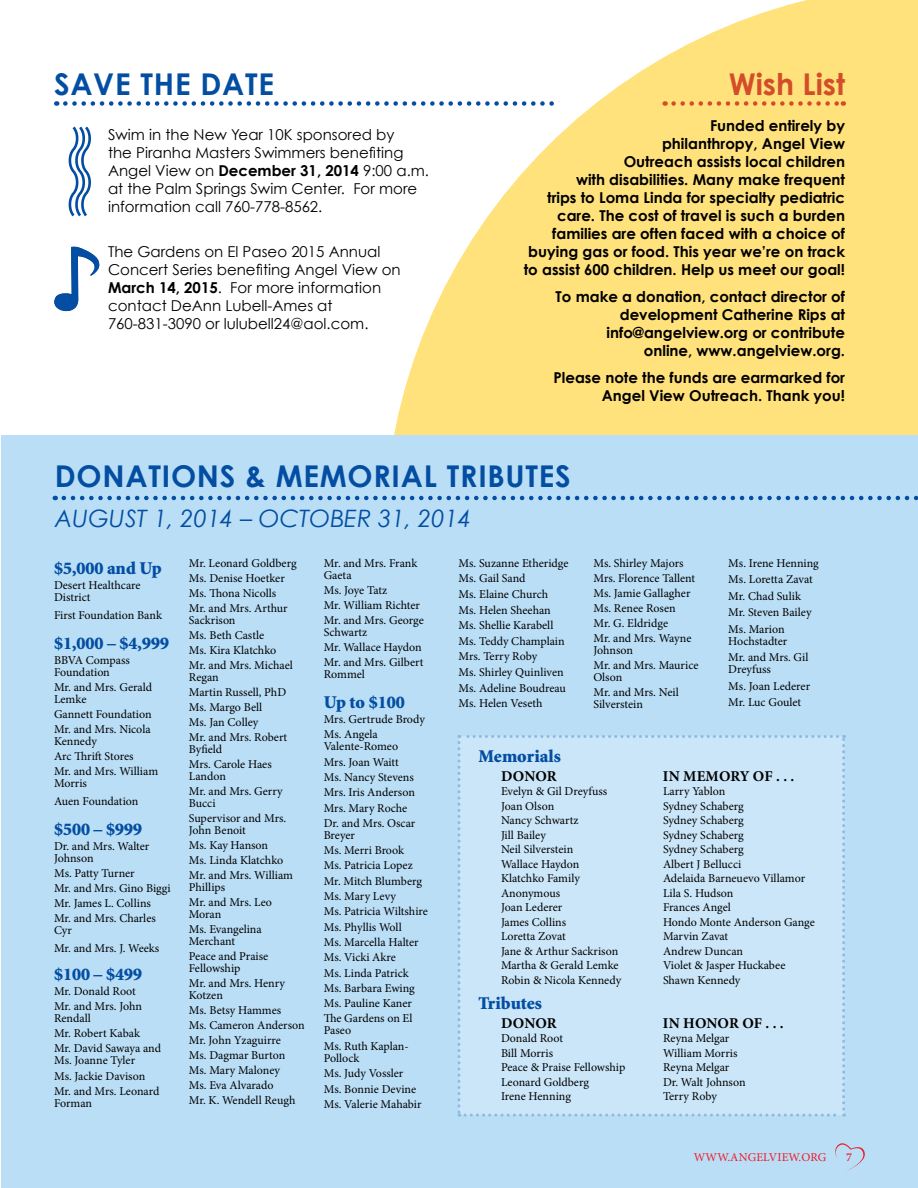
<style>
.page{position:relative;width:918px;height:1188px;background:#fff}
.page>*{position:absolute;margin:0;border:0;box-sizing:border-box;transform-origin:0 0}
.t1{font:700 30px "Century Gothic";letter-spacing:.025em;color:#034ea2}
.t2{font:700 30px "Century Gothic";color:#d34d2a}
.t3{font:italic 24px "Century Gothic";color:#034ea2}
.t4{font:900 18px "Minion";color:#034ea2}
.t5{font:700 15px/18px "Century Gothic";color:#000;text-align:right}
.t6{font:15px/18px "Century Gothic";color:#000}
.t7{font:700 15px "Minion Pro";color:#000}
.t8{font:12px/15px "Minion Pro";letter-spacing:-.005em;color:#000}
.t9{font:12px "Minion Pro";letter-spacing:.01em;color:#ed1c29}
.t10{font:600 12px "Minion Pro";color:#ed1c29}
.s1{font-weight:700}
</style>
<div class="page">
<svg style="left:65px;top:101px;width:278px;height:5px"></svg>
<svg style="left:347px;top:0;width:571px;height:435px"></svg>
<div style="left:2px;top:435px;width:916px;height:753px;background:#badef6"></div>
<div style="left:458px;top:735px;width:387px;height:382px;background:#cbe6f8"></div>
<svg style="left:674px;top:101px;width:170px;height:5px"></svg>
<svg style="left:64px;top:496px;width:854px;height:4px"></svg>
<svg style="left:54px;top:247px;width:46px;height:64px"></svg>
<svg style="left:68px;top:126px;width:23px;height:91px"></svg>
<svg style="left:835px;top:1143px;width:30px;height:28px"></svg>
<h1 class="t1" style="left:54px;top:66px;width:222px">SAVE THE DATE</h1>
<p class="t6" style="left:108px;top:126px;width:323px">Swim in the New Year 10K sponsored by<br>the Piranha Masters Swimmers benefiting Angel View on <span class="s1">December 31, 2014</span> 9:00 a.m. at the Palm Springs Swim Center. For more information call 760-778-8562.</p>
<p class="t6" style="left:108px;top:243px;width:294px">The Gardens on El Paseo 2015 Annual Concert Series benefiting Angel View on <span class="s1">March 14, 2015</span>. For more information contact DeAnn Lubell-Ames at 760-831-3090 or lulubell24@aol.com.</p>
<h1 class="t2" style="left:729px;top:66px;width:118px">Wish List</h1>
<p class="t5" style="left:524px;top:117px;width:323px">Funded entirely by<br>philanthropy, Angel View<br>Outreach assists local children<br>with disabilities. Many make frequent<br>trips to Loma Linda for specialty pediatric care. The cost of travel is such a burden families are often faced with a choice of buying gas or food. This year we’re on track to assist 600 children. Help us meet our goal!</p>
<p class="t5" style="left:556px;top:288px;width:291px">To make a donation, contact director of development Catherine Rips at info@angelview.org or contribute online, www.angelview.org.</p>
<p class="t5" style="left:553px;top:369px;width:293px">Please note the funds are earmarked for<br>Angel View Outreach. Thank you!</p>
<h1 class="t1" style="left:55px;top:457px;width:517px">DONATIONS &amp; MEMORIAL TRIBUTES</h1>
<h2 class="t3" style="left:55px;top:504px;width:418px">AUGUST 1, 2014 – OCTOBER 31, 2014</h2>
<h3 class="t4" style="left:54px;top:559px;width:109px">$5,000 and Up</h3>
<p class="t8" style="left:54px;top:579px;width:88px;line-height:12px">Desert Healthcare<br>District</p>
<p class="t8" style="left:54px;top:608px;width:109px">First Foundation Bank</p>
<h3 class="t4" style="left:54px;top:634px;width:117px">$1,000 – $4,999</h3>
<p class="t8" style="left:54px;top:654px;width:77px;line-height:12px">BBVA Compass<br>Foundation</p>
<p class="t8" style="left:54px;top:681px;width:100px;line-height:12px">Mr. and Mrs. Gerald<br>Lemke</p>
<p class="t8" style="left:54px;top:707px;width:99px">Gannett Foundation<br>Mr. and Mrs. Nicola</p>
<p class="t8" style="left:54px;top:734px;width:106px">Kennedy<br>Arc Thrift Stores<br>Mr. and Mrs. William</p>
<p class="t8" style="left:54px;top:774px;width:86px;line-height:18px">Morris<br>Auen Foundation</p>
<h3 class="t4" style="left:54px;top:820px;width:90px">$500 – $999</h3>
<p class="t8" style="left:54px;top:840px;width:97px;line-height:12px">Dr. and Mrs. Walter<br>Johnson</p>
<p class="t8" style="left:54px;top:866px;width:118px">Ms. Patty Turner<br>Mr. and Mrs. Gino Biggi<br>Mr. James L. Collins<br>Mr. and Mrs. Charles</p>
<p class="t8" style="left:54px;top:921px;width:107px;line-height:18px">Cyr<br>Mr. and Mrs. J. Weeks</p>
<h3 class="t4" style="left:54px;top:965px;width:90px">$100 – $499</h3>
<p class="t8" style="left:54px;top:984px;width:90px">Mr. Donald Root<br>Mr. and Mrs. John</p>
<p class="t8" style="left:54px;top:1011px;width:109px">Rendall<br>Mr. Robert Kabak<br>Mr. David Sawaya and</p>
<p class="t8" style="left:54px;top:1053px;width:107px">Ms. Joanne Tyler<br>Ms. Jackie Davison<br>Mr. and Mrs. Leonard</p>
<p class="t8" style="left:54px;top:1095px;width:40px">Forman</p>
<p class="t8" style="left:459px;top:555px;width:111px;line-height:15.6px">Ms. Suzanne Etheridge<br>Ms. Gail Sand<br>Ms. Elaine Church<br>Ms. Helen Sheehan<br>Ms. Shellie Karabell<br>Ms. Teddy Champlain<br>Mrs. Terry Roby<br>Ms. Shirley Quinliven<br>Ms. Adeline Boudreau<br>Ms. Helen Veseth</p>
<p class="t8" style="left:593px;top:555px;width:103px">Ms. Shirley Majors<br>Mrs. Florence Tallent<br>Ms. Jamie Gallagher<br>Ms. Renee Rosen<br>Mr. G. Eldridge<br>Mr. and Mrs. Wayne</p>
<p class="t8" style="left:189px;top:555px;width:109px">Mr. Leonard Goldberg<br>Ms. Denise Hoetker<br>Ms. Thona Nicolls<br>Mr. and Mrs. Arthur</p>
<p class="t8" style="left:189px;top:612px;width:105px">Sackrison<br>Ms. Beth Castle<br>Ms. Kira Klatchko<br>Mr. and Mrs. Michael</p>
<p class="t8" style="left:189px;top:669px;width:100px">Regan<br>Martin Russell, PhD<br>Ms. Margo Bell<br>Ms. Jan Colley<br>Mr. and Mrs. Robert</p>
<p class="t8" style="left:189px;top:741px;width:84px">Byfield<br>Mrs. Carole Haes</p>
<p class="t8" style="left:189px;top:768px;width:95px">Landon<br>Mr. and Mrs. Gerry</p>
<p class="t8" style="left:189px;top:795px;width:99px">Bucci<br>Supervisor and Mrs.</p>
<p class="t8" style="left:189px;top:822px;width:106px">John Benoit<br>Ms. Kay Hanson<br>Ms. Linda Klatchko<br>Mr. and Mrs. William</p>
<p class="t8" style="left:189px;top:879px;width:85px">Phillips<br>Mr. and Mrs. Leo</p>
<p class="t8" style="left:189px;top:906px;width:74px">Moran<br>Ms. Evangelina</p>
<p class="t8" style="left:189px;top:933px;width:81px">Merchant<br>Peace and Praise</p>
<p class="t8" style="left:189px;top:960px;width:98px">Fellowship<br>Mr. and Mrs. Henry</p>
<p class="t8" style="left:189px;top:987px;width:117px">Kotzen<br>Ms. Betsy Hammes<br>Ms. Cameron Anderson<br>Mr. John Yzaguirre<br>Ms. Dagmar Burton<br>Ms. Mary Maloney<br>Ms. Eva Alvarado<br>Mr. K. Wendell Reugh</p>
<p class="t8" style="left:324px;top:557px;width:95px;line-height:12px">Mr. and Mrs. Frank<br>Gaeta</p>
<p class="t8" style="left:324px;top:582px;width:102px">Ms. Joye Tatz<br>Mr. William Richter<br>Mr. and Mrs. George</p>
<p class="t8" style="left:324px;top:624px;width:101px">Schwartz<br>Mr. Wallace Haydon<br>Mr. and Mrs. Gilbert</p>
<p class="t8" style="left:324px;top:666px;width:43px">Rommel</p>
<h3 class="t4" style="left:324px;top:693px;width:83px">Up to $100</h3>
<p class="t8" style="left:324px;top:712px;width:103px">Mrs. Gertrude Brody<br>Ms. Angela</p>
<p class="t8" style="left:324px;top:739px;width:93px">Valente-Romeo<br>Mrs. Joan Waitt<br>Ms. Nancy Stevens<br>Mrs. Iris Anderson<br>Mrs. Mary Roche<br>Dr. and Mrs. Oscar</p>
<p class="t8" style="left:324px;top:827px;width:106px">Breyer<br>Ms. Merri Brook<br>Ms. Patricia Lopez<br>Mr. Mitch Blumberg<br>Ms. Mary Levy<br>Ms. Patricia Wiltshire<br>Ms. Phyllis Woll<br>Ms. Marcella Halter<br>Ms. Vicki Akre<br>Ms. Linda Patrick<br>Ms. Barbara Ewing<br>Ms. Pauline Kaner<br>The Gardens on El</p>
<p class="t8" style="left:324px;top:1023px;width:87px">Paseo<br>Ms. Ruth Kaplan-</p>
<p class="t8" style="left:324px;top:1050px;width:99px;line-height:15.5px">Pollock<br>Ms. Judy Vossler<br>Ms. Bonnie Devine<br>Ms. Valerie Mahabir</p>
<p class="t8" style="left:728px;top:555px;width:92px;line-height:16.5px">Ms. Irene Henning<br>Ms. Loretta Zavat<br>Mr. Chad Sulik<br>Mr. Steven Bailey<br>Ms. Marion</p>
<p class="t8" style="left:728px;top:633px;width:82px;line-height:16.5px">Hochstadter<br>Mr. and Mrs. Gil</p>
<p class="t8" style="left:728px;top:661px;width:83px;line-height:16.5px">Dreyfuss<br>Ms. Joan Lederer<br>Mr. Luc Goulet</p>
<p class="t8" style="left:593px;top:642px;width:107px">Johnson<br>Mr. and Mrs. Maurice</p>
<p class="t8" style="left:593px;top:669px;width:87px">Olson<br>Mr. and Mrs. Neil</p>
<p class="t8" style="left:593px;top:696px;width:51px">Silverstein</p>
<h3 class="t4" style="left:478px;top:747px;width:84px">Memorials</h3>
<p class="t7" style="left:501px;top:765px;width:57px">DONOR</p>
<p class="t7" style="left:663px;top:765px;width:133px">IN MEMORY OF . . .</p>
<p class="t8" style="left:501px;top:784px;width:108px">Evelyn &amp; Gil Dreyfuss</p>
<p class="t8" style="left:663px;top:784px;width:64px">Larry Yablon</p>
<p class="t8" style="left:501px;top:798px;width:55px">Joan Olson</p>
<p class="t8" style="left:663px;top:798px;width:82px">Sydney Schaberg</p>
<p class="t8" style="left:501px;top:813px;width:79px">Nancy Schwartz</p>
<p class="t8" style="left:663px;top:813px;width:82px">Sydney Schaberg</p>
<p class="t8" style="left:501px;top:827px;width:47px">Jill Bailey</p>
<p class="t8" style="left:663px;top:827px;width:82px">Sydney Schaberg</p>
<p class="t8" style="left:501px;top:842px;width:74px">Neil Silverstein</p>
<p class="t8" style="left:663px;top:842px;width:82px">Sydney Schaberg</p>
<p class="t8" style="left:501px;top:856px;width:80px">Wallace Haydon</p>
<p class="t8" style="left:663px;top:856px;width:80px">Albert J Bellucci</p>
<p class="t8" style="left:501px;top:871px;width:80px">Klatchko Family</p>
<p class="t8" style="left:663px;top:871px;width:144px">Adelaida Barneuevo Villamor</p>
<p class="t8" style="left:501px;top:885px;width:61px">Anonymous</p>
<p class="t8" style="left:663px;top:885px;width:72px">Lila S. Hudson</p>
<p class="t8" style="left:501px;top:900px;width:63px">Joan Lederer</p>
<p class="t8" style="left:663px;top:900px;width:69px">Frances Angel</p>
<p class="t8" style="left:501px;top:914px;width:67px">James Collins</p>
<p class="t8" style="left:663px;top:914px;width:153px">Hondo Monte Anderson Gange</p>
<p class="t8" style="left:501px;top:929px;width:66px">Loretta Zovat</p>
<p class="t8" style="left:663px;top:929px;width:67px">Marvin Zavat</p>
<p class="t8" style="left:501px;top:943px;width:119px">Jane &amp; Arthur Sackrison</p>
<p class="t8" style="left:663px;top:943px;width:82px">Andrew Duncan</p>
<p class="t8" style="left:501px;top:958px;width:119px">Martha &amp; Gerald Lemke</p>
<p class="t8" style="left:663px;top:958px;width:124px">Violet &amp; Jasper Huckabee</p>
<p class="t8" style="left:501px;top:972px;width:122px">Robin &amp; Nicola Kennedy</p>
<p class="t8" style="left:663px;top:972px;width:79px">Shawn Kennedy</p>
<h3 class="t4" style="left:478px;top:994px;width:65px">Tributes</h3>
<p class="t7" style="left:501px;top:1012px;width:57px">DONOR</p>
<p class="t7" style="left:663px;top:1012px;width:122px">IN HONOR OF . . .</p>
<p class="t8" style="left:501px;top:1031px;width:64px">Donald Root</p>
<p class="t8" style="left:663px;top:1031px;width:68px">Reyna Melgar</p>
<p class="t8" style="left:501px;top:1045px;width:54px">Bill Morris</p>
<p class="t8" style="left:663px;top:1045px;width:76px">William Morris</p>
<p class="t8" style="left:501px;top:1060px;width:126px">Peace &amp; Praise Fellowship</p>
<p class="t8" style="left:663px;top:1060px;width:68px">Reyna Melgar</p>
<p class="t8" style="left:501px;top:1074px;width:90px">Leonard Goldberg</p>
<p class="t8" style="left:663px;top:1074px;width:84px">Dr. Walt Johnson</p>
<p class="t8" style="left:501px;top:1089px;width:72px">Irene Henning</p>
<p class="t8" style="left:663px;top:1089px;width:55px">Terry Roby</p>
<p class="t9" style="left:694px;top:1149px;width:134px">WWW.ANGELVIEW.ORG</p>
<p class="t10" style="left:846px;top:1149px;width:7px">7</p>
</div>
